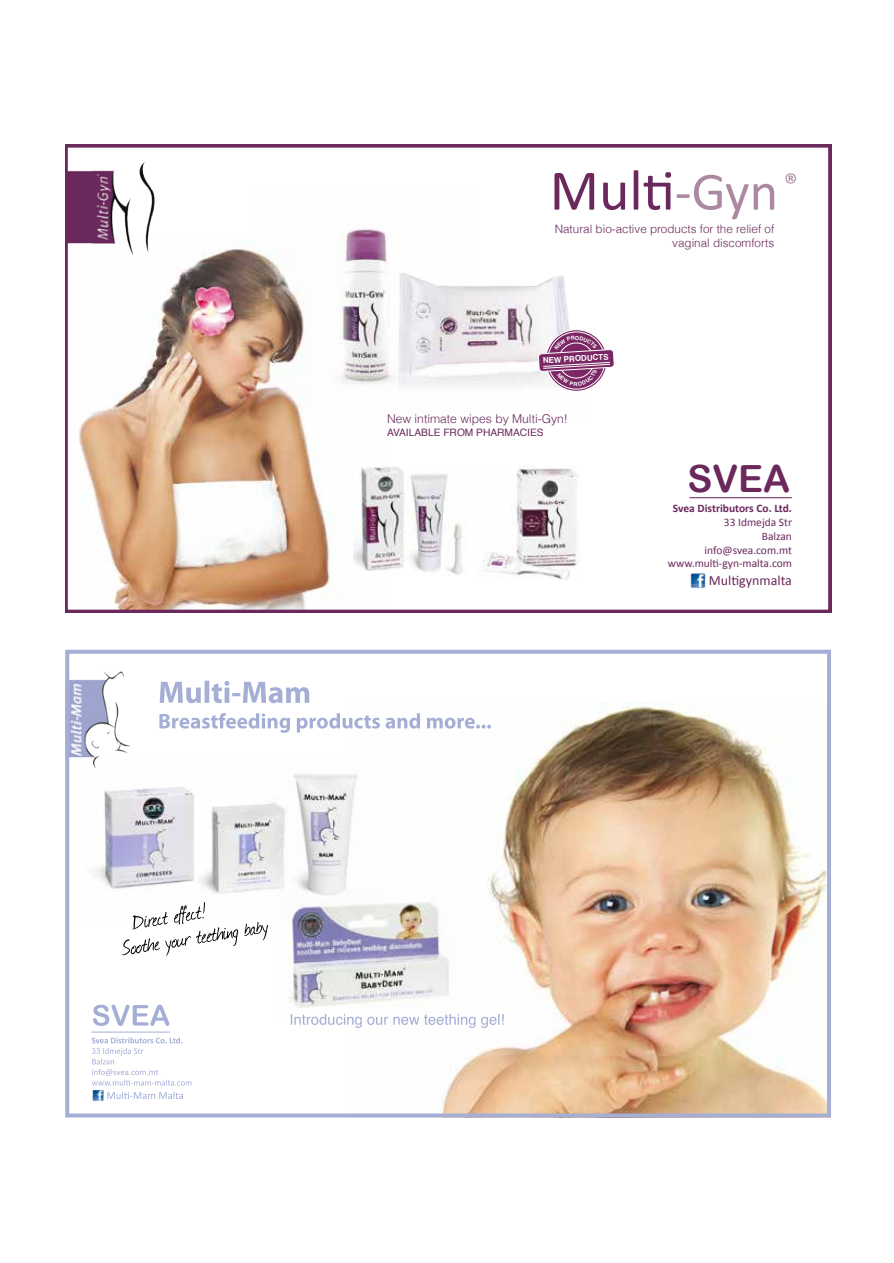
<style>
.page{position:relative;width:894px;height:1263px;background:#fff}
.page>*{position:absolute;margin:0;border:0;box-sizing:border-box;transform-origin:0 0}
.t1{font:37.5px "Arial Rounded MT Bold";color:#6a285c}
.t2{font:14.1px "Calibri";color:#6a285c}
.t3{font:300 12.15px "Helvetica";color:#6a285c}
.t4{font:300 11.7px/14px "Helvetica";color:#6a285c;text-align:right}
.t5{font:11.55px/13.8px "Calibri";color:#6a285c;text-align:right}
.t6{font:700 11.55px "Calibri";color:#6a285c}
.t7{font:10.2px "Helvetica";color:#6a285c}
.t8{font:700 7.95px "Helvetica";color:#fff}
</style>
<div class="page">
<svg style="left:65px;top:145px;width:766px;height:467px"></svg>
<svg style="left:554px;top:170px;width:220px;height:49px"></svg>
<svg style="left:785px;top:173px;width:10px;height:11px"></svg>
<img style="left:253px;top:190px;width:224px;height:224px">
<img style="left:441px;top:702px;width:385px;height:410px">
<svg style="left:291px;top:1014px;width:212px;height:14px"></svg>
<img style="left:70px;top:671px;width:61px;height:87px">
<svg style="left:92px;top:1037px;width:99px;height:48px"></svg>
<img style="left:92px;top:1090px;width:12px;height:11px">
<svg style="left:107px;top:1092px;width:76px;height:7px"></svg>
<svg style="left:93px;top:1005px;width:76px;height:21px"></svg>
<hr style="left:92px;top:1032px;width:78px;height:1px;background:#a5aed5">
<svg style="left:159px;top:713px;width:332px;height:20px"></svg>
<svg style="left:160px;top:681px;width:149px;height:22px"></svg>
<img style="left:329px;top:774px;width:29px;height:114px">
<img style="left:80px;top:753px;width:249px;height:141px">
<img style="left:279px;top:888px;width:180px;height:135px">
<svg style="left:122px;top:902px;width:116px;height:54px"></svg>
<svg style="left:244px;top:922px;width:24px;height:18px"></svg>
<div style="left:65px;top:650px;width:766px;height:467px;border:4px solid #a5aed5"></div>
<svg style="left:537px;top:335px;width:78px;height:57px"></svg>
<p class="t4" style="left:554px;top:222px;width:221px">Natural bio-active products for the relief of vaginal discomforts</p>
<p class="t8" style="left:542px;top:354px;width:67px;rotate:-3deg">NEW PRODUCTS</p>
<p class="t3" style="left:387px;top:411px;width:182px">New intimate wipes by Multi-Gyn!</p>
<p class="t7" style="left:387px;top:425px;width:158px">AVAILABLE FROM PHARMACIES</p>
<h1 class="t1" style="left:687px;top:457px;width:104px">SVEA</h1>
<p class="t6" style="left:672px;top:501px;width:121px">Svea Distributors Co. Ltd.</p>
<p class="t5" style="left:667px;top:515px;width:126px">33 Idmejda Str<br>Balzan<br>info@svea.com.mt www.multi-gyn-malta.com</p>
<p class="t2" style="left:708px;top:571px;width:85px">Multigynmalta</p>
</div>
